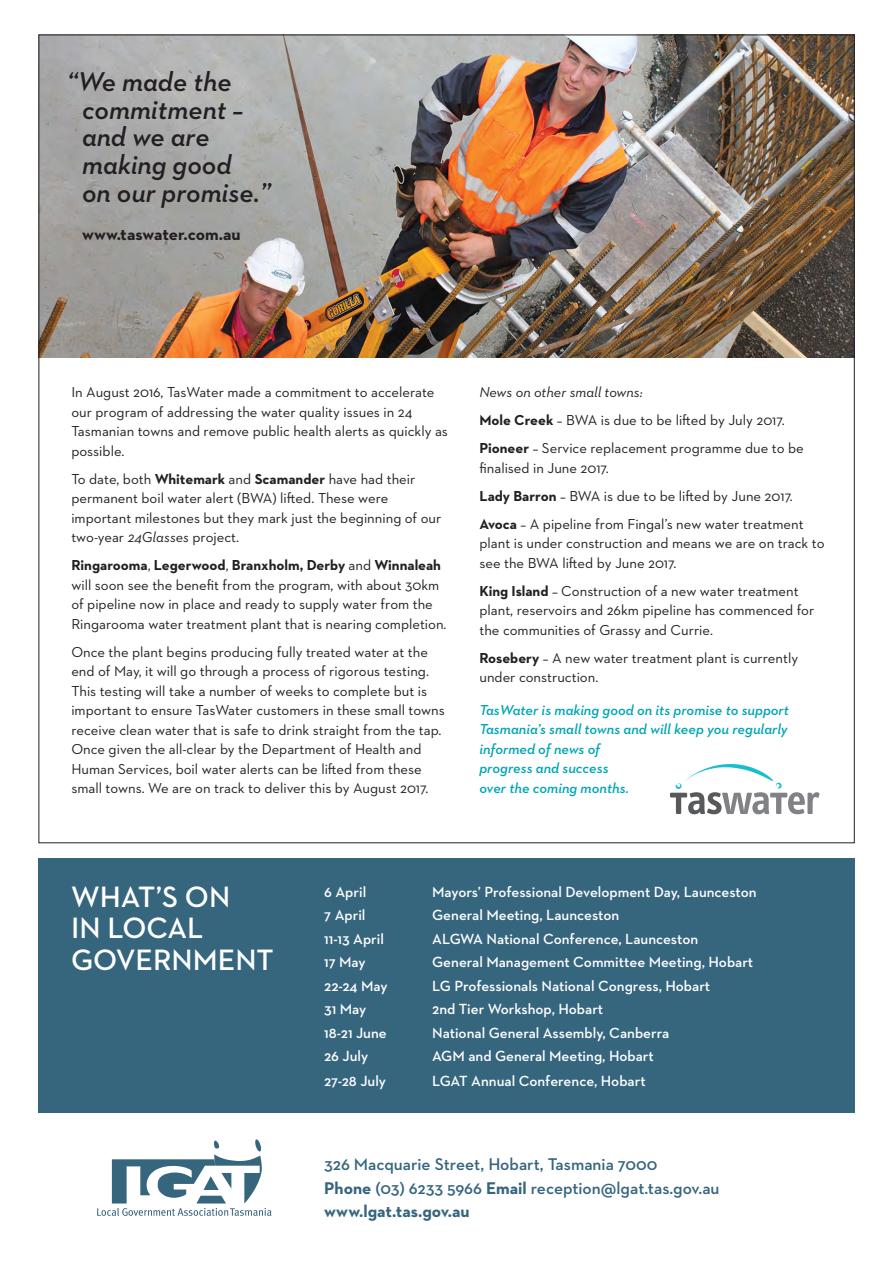
<style>
.page{position:relative;width:893px;height:1263px;background:#fff}
.page>*{position:absolute;margin:0;border:0;box-sizing:border-box;transform-origin:0 0}
.HEADING{font:600 30px/31.5px "Neutraface 2 Text";color:#fff}
.HEADING-2{font:italic 600 27.75px/27.6px "Neutraface 2 Text";color:#231f20}
.Intro_para{font:600 17.25px "Neutraface 2 Text";color:#36657e}
.Intro_para-2{font:700 17.25px "Neutraface 2 Text";color:#231f20}
.Intro_para-3{font:700 17.25px "Neutraface 2 Text";color:#36657e}
.Body{font:600 15px "Neutraface 2 Text";color:#fff}
.Body-2{font:14.7px/19.5px "Neutraface 2 Text";color:#231f20}
.Body-3{font:italic 600 14.7px/19.5px "Neutraface 2 Text";color:#00a5b5}
.Body-4{font:italic 14.7px "Neutraface 2 Text";color:#231f20}
.s1{font-weight:700}
.s2{font-style:italic}
</style>
<div class="page">
<img style="left:41px;top:37px;width:811px;height:320px">
<div style="left:38px;top:858px;width:816px;height:254px;background:#36657e"></div>
<svg style="left:670px;top:764px;width:149px;height:50px"></svg>
<svg style="left:97px;top:1139px;width:175px;height:77px"></svg>
<p class="HEADING-2" style="left:82px;top:67px;width:190px;text-indent:-15px">“We made the commitment – and we are making good<br>on our promise.”</p>
<p class="Intro_para-2" style="left:82px;top:223px;width:160px">www.taswater.com.au</p>
<p class="Body-2" style="left:71px;top:382px;width:378px">In August 2016, TasWater made a commitment to accelerate our program of addressing the water quality issues in 24<br>Tasmanian towns and remove public health alerts as quickly as possible.</p>
<p class="Body-2" style="left:71px;top:469px;width:372px">To date, both <span class="s1">Whitemark</span> and <span class="s1">Scamander</span> have had their permanent boil water alert (BWA) lifted. These were important milestones but they mark just the beginning of our two-year <span class="s2">24Glasses</span> project.</p>
<p class="Body-2" style="left:71px;top:555px;width:377px"><span class="s1">Ringarooma</span>, <span class="s1">Legerwood</span>, <span class="s1">Branxholm, Derby</span> and <span class="s1">Winnaleah </span>will soon see the benefit from the program, with about 30km of pipeline now in place and ready to supply water from the Ringarooma water treatment plant that is nearing completion.</p>
<p class="Body-2" style="left:71px;top:642px;width:375px">Once the plant begins producing fully treated water at the end of May, it will go through a process of rigorous testing.<br>This testing will take a number of weeks to complete but is important to ensure TasWater customers in these small towns receive clean water that is safe to drink straight from the tap.<br>Once given the all-clear by the Department of Health and Human Services, boil water alerts can be lifted from these small towns. We are on track to deliver this by August 2017.</p>
<p class="Body-4" style="left:479px;top:383px;width:165px">News on other small towns:</p>
<p class="Body-2" style="left:479px;top:410px;width:307px"><span class="s1">Mole Creek</span> – BWA is due to be lifted by July 2017.</p>
<p class="Body-2" style="left:479px;top:438px;width:326px"><span class="s1">Pioneer</span> – Service replacement programme due to be finalised in June 2017.</p>
<p class="Body-2" style="left:479px;top:486px;width:315px"><span class="s1">Lady Barron</span> – BWA is due to be lifted by June 2017.</p>
<p class="Body-2" style="left:479px;top:514px;width:347px"><span class="s1">Avoca</span> – A pipeline from Fingal’s new water treatment plant is under construction and means we are on track to see the BWA lifted by June 2017.</p>
<p class="Body-2" style="left:479px;top:581px;width:336px"><span class="s1">King Island</span> – Construction of a new water treatment plant, reservoirs and 26km pipeline has commenced for the communities of Grassy and Currie.</p>
<p class="Body-2" style="left:479px;top:648px;width:320px"><span class="s1">Rosebery</span> – A new water treatment plant is currently under construction.</p>
<p class="Body-3" style="left:479px;top:700px;width:311px">TasWater is making good on its promise to support<br>Tasmania’s small towns and will keep you regularly informed of news of<br>progress and success<br>over the coming months.</p>
<p class="HEADING" style="left:71px;top:880px;width:204px">WHAT’S ON<br>IN LOCAL<br>GOVERNMENT</p>
<p class="Body" style="left:324px;top:882px;width:44px">6 April</p>
<p class="Body" style="left:432px;top:882px;width:326px">Mayors’ Professional Development Day, Launceston</p>
<p class="Body" style="left:324px;top:906px;width:43px">7 April</p>
<p class="Body" style="left:432px;top:906px;width:189px">General Meeting, Launceston</p>
<p class="Body" style="left:324px;top:929px;width:61px">11-13 April</p>
<p class="Body" style="left:432px;top:929px;width:268px">ALGWA National Conference, Launceston</p>
<p class="Body" style="left:324px;top:953px;width:43px">17 May</p>
<p class="Body" style="left:432px;top:953px;width:323px">General Management Committee Meeting, Hobart</p>
<p class="Body" style="left:324px;top:976px;width:65px">22-24 May</p>
<p class="Body" style="left:432px;top:976px;width:280px">LG Professionals National Congress, Hobart</p>
<p class="Body" style="left:324px;top:1000px;width:44px">31 May</p>
<p class="Body" style="left:432px;top:1000px;width:173px">2nd Tier Workshop, Hobart</p>
<p class="Body" style="left:324px;top:1023px;width:64px">18-21 June</p>
<p class="Body" style="left:432px;top:1023px;width:239px">National General Assembly, Canberra</p>
<p class="Body" style="left:324px;top:1047px;width:46px">26 July</p>
<p class="Body" style="left:432px;top:1047px;width:223px">AGM and General Meeting, Hobart</p>
<p class="Body" style="left:324px;top:1072px;width:63px">27-28 July</p>
<p class="Body" style="left:432px;top:1072px;width:215px">LGAT Annual Conference, Hobart</p>
<p class="Intro_para" style="left:324px;top:1154px;width:335px">326 Macquarie Street, Hobart, Tasmania 7000</p>
<p class="Intro_para" style="left:324px;top:1177px;width:397px"><span class="s1">Phone</span> (03) 6233 5966 <span class="s1">Email</span> reception@lgat.tas.gov.au</p>
<p class="Intro_para-3" style="left:324px;top:1200px;width:147px">www.lgat.tas.gov.au</p>
</div>
